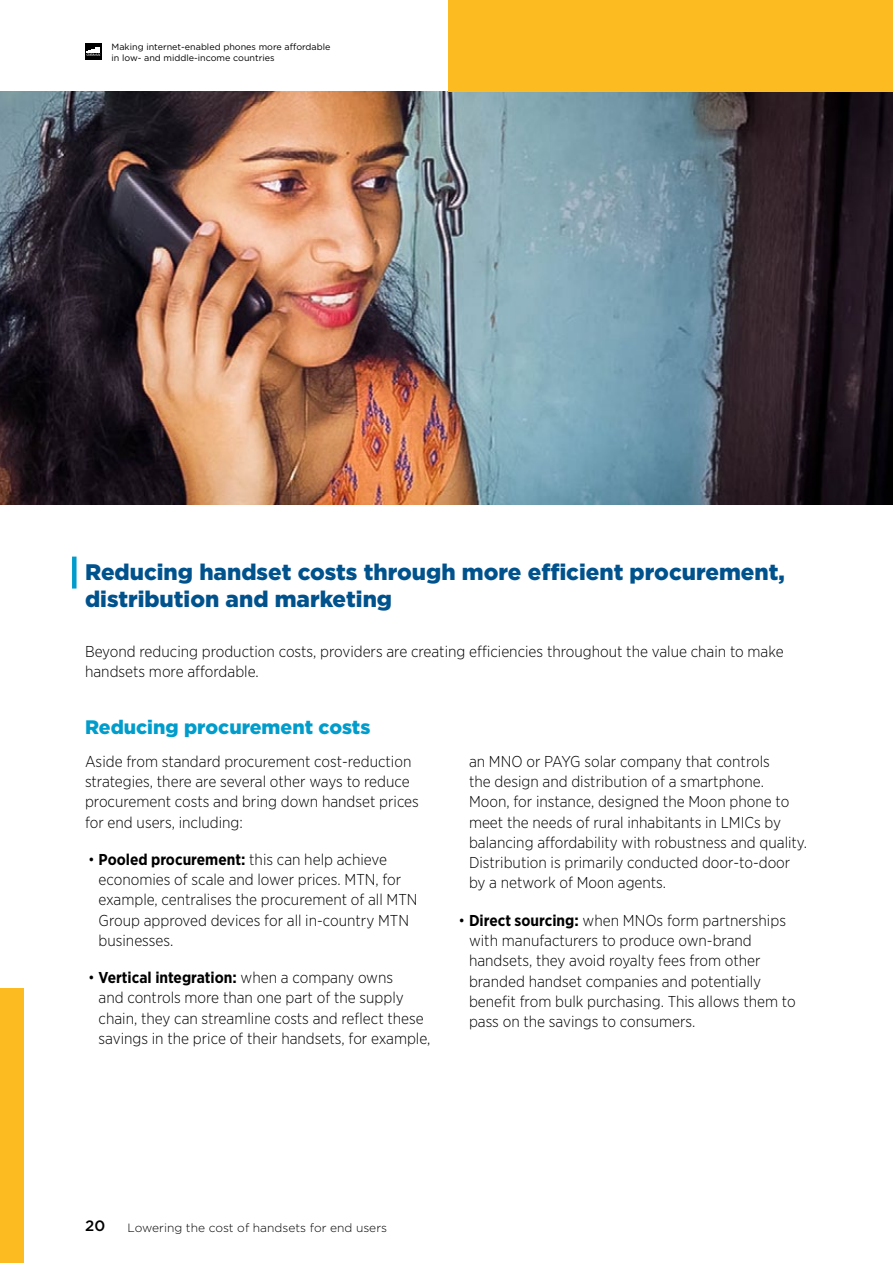
<style>
.page{position:relative;width:893px;height:1263px;background:#fff}
.page>*{position:absolute;margin:0;border:0;box-sizing:border-box;transform-origin:0 0}
.t1{font:900 22.5px/27px "Gotham Pro";color:#00528d}
.t2{font:900 19.5px "Gotham Pro";color:#009dcc}
.t3{font:300 15.75px/20.2px "Gotham Narrow";color:#000}
.t4{font:500 15px "Gotham";color:#000}
.t5{font:300 12px "Gotham";color:#000}
.t6{font:9px/10.5px "Gotham";color:#000}
.s1{font-weight:700}
</style>
<div class="page">
<div style="left:72px;top:557px;width:5px;height:31px;background:#009dcc"></div>
<img style="left:0;top:92px;width:892px;height:412px">
<div style="left:449px;top:0;width:444px;height:92px;background:#fbbb21"></div>
<div style="left:0;top:989px;width:24px;height:274px;background:#fbbb21"></div>
<div style="left:85px;top:43px;width:17px;height:17px;background:#000"></div>
<svg style="left:87px;top:47px;width:14px;height:9px"></svg>
<p class="t6" style="left:112px;top:42px;width:220px">Making internet-enabled phones more affordable in low- and middle-income countries</p>
<h1 class="t1" style="left:85px;top:558px;width:701px">Reducing handset costs through more efficient procurement, distribution and marketing</h1>
<p class="t3" style="left:85px;top:641px;width:700px">Beyond reducing production costs, providers are creating efficiencies throughout the value chain to make handsets more affordable.</p>
<p class="t2" style="left:85px;top:716px;width:287px">Reducing procurement costs</p>
<p class="t3" style="left:85px;top:751px;width:335px">Aside from standard procurement cost-reduction strategies, there are several other ways to reduce procurement costs and bring down handset prices for end users, including:</p>
<p class="t3" style="left:99px;top:849px;width:321px;text-indent:-11px">• <span class="s1">Pooled procurement:</span> this can help achieve economies of scale and lower prices. MTN, for example, centralises the procurement of all MTN Group approved devices for all in-country MTN businesses.</p>
<p class="t3" style="left:99px;top:967px;width:333px;text-indent:-11px">• <span class="s1">Vertical integration:</span> when a company owns<br>and controls more than one part of the supply chain, they can streamline costs and reflect these savings in the price of their handsets, for example,</p>
<p class="t3" style="left:469px;top:751px;width:340px">an MNO or PAYG solar company that controls<br>the design and distribution of a smartphone.<br>Moon, for instance, designed the Moon phone to meet the needs of rural inhabitants in LMICs by balancing affordability with robustness and quality.<br>Distribution is primarily conducted door-to-door by a network of Moon agents.</p>
<p class="t3" style="left:469px;top:910px;width:328px;text-indent:-11px">• <span class="s1">Direct sourcing:</span> when MNOs form partnerships with manufacturers to produce own-brand handsets, they avoid royalty fees from other branded handset companies and potentially benefit from bulk purchasing. This allows them to pass on the savings to consumers.</p>
<p class="t4" style="left:85px;top:1216px;width:22px">20</p>
<p class="t5" style="left:128px;top:1220px;width:261px">Lowering the cost of handsets for end users</p>
</div>
